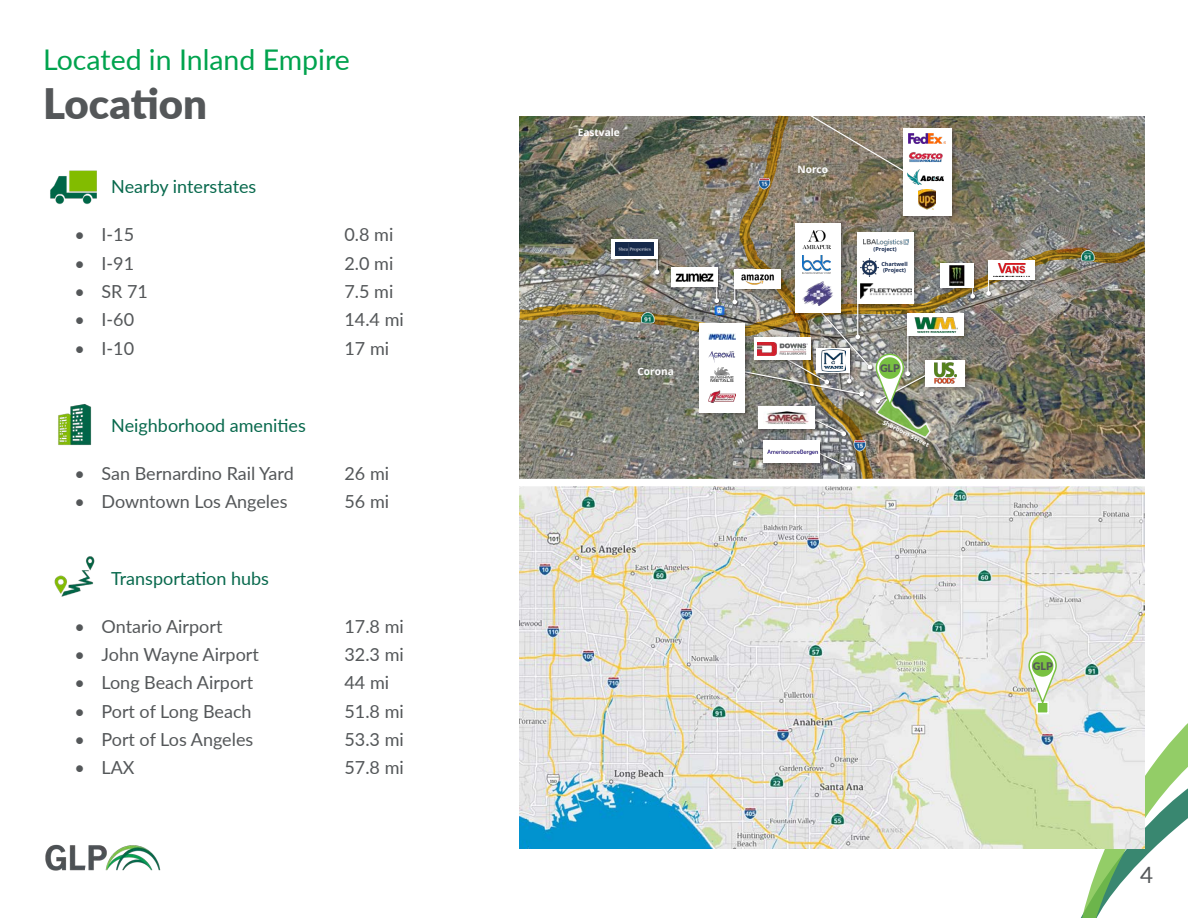
<style>
.page{position:relative;width:1188px;height:918px;background:#fff}
.page>*{position:absolute;margin:0;border:0;box-sizing:border-box;transform-origin:0 0}
.Subheader{font:900 42px "Lato";color:#545759}
.Subheader-2{font:28.5px "Lato";color:#00a34e}
.t1{font:22.5px "Lato";color:#545759}
.t2{font:18px "Lato";color:#545759}
.Subheader-3{font:18px "Lato";color:#08694d}
.Subheader-4{font:900 10.5px "Lato";color:#545759}
.Subheader-5{font:700 10.2px "Open Sans";color:#fff}
.Subheader-6{font:700 6.3px "Open Sans";color:#fff}
.Subheader-7{font:700 5.4px "Open Sans";color:#13264c}
</style>
<div class="page">
<svg style="left:1081px;top:723px;width:107px;height:195px"></svg>
<img style="left:45px;top:844px;width:116px;height:27px">
<img style="left:520px;top:486px;width:625px;height:362px">
<img style="left:520px;top:116px;width:625px;height:363px">
<img style="left:738px;top:115px;width:136px;height:364px">
<img style="left:519px;top:240px;width:627px;height:98px">
<div style="left:815px;top:451px;width:38px;height:20px;background:#231f20;opacity:.55"></div>
<svg style="left:814px;top:450px;width:37px;height:20px"></svg>
<div style="left:762px;top:439px;width:64px;height:30px;background:#231f20;opacity:.35"></div>
<div style="left:763px;top:440px;width:57px;height:23px;background:#fff"></div>
<img style="left:767px;top:449px;width:51px;height:7px">
<div style="left:905px;top:312px;width:65px;height:31px;background:#231f20;opacity:.35"></div>
<div style="left:907px;top:314px;width:57px;height:22px;background:#fff"></div>
<img style="left:932px;top:311px;width:26px;height:28px">
<img style="left:757px;top:176px;width:15px;height:15px">
<img style="left:852px;top:440px;width:16px;height:13px">
<img style="left:640px;top:311px;width:16px;height:15px">
<img style="left:1081px;top:249px;width:15px;height:15px">
<div style="left:986px;top:262px;width:7px;height:35px;background:#231f20;opacity:.55"></div>
<hr style="left:988px;top:262px;width:1px;height:31px;background:#fff">
<svg style="left:986px;top:291px;width:5px;height:5px"></svg>
<div style="left:986px;top:259px;width:55px;height:27px;background:#231f20;opacity:.35"></div>
<div style="left:988px;top:261px;width:46px;height:19px;background:#fff"></div>
<img style="left:993px;top:263px;width:36px;height:14px">
<div style="left:970px;top:265px;width:7px;height:35px;background:#231f20;opacity:.55"></div>
<svg style="left:970px;top:294px;width:5px;height:5px"></svg>
<div style="left:938px;top:262px;width:42px;height:32px;background:#231f20;opacity:.35"></div>
<div style="left:940px;top:263px;width:33px;height:25px;background:#fff"></div>
<img style="left:949px;top:265px;width:16px;height:21px">
<div style="left:923px;top:358px;width:48px;height:35px;background:#231f20;opacity:.35"></div>
<div style="left:925px;top:360px;width:40px;height:26px;background:#fff"></div>
<img style="left:934px;top:362px;width:23px;height:22px">
<svg style="left:803px;top:115px;width:104px;height:59px;background:#8f8574"></svg>
<div style="left:855px;top:230px;width:66px;height:80px;background:#231f20;opacity:.35"></div>
<div style="left:857px;top:232px;width:57px;height:71px;background:#fff"></div>
<img style="left:861px;top:284px;width:51px;height:15px">
<img style="left:861px;top:258px;width:18px;height:18px">
<div style="left:793px;top:221px;width:54px;height:98px;background:#231f20;opacity:.35"></div>
<div style="left:795px;top:223px;width:46px;height:89px;background:#fff"></div>
<img style="left:802px;top:230px;width:29px;height:19px">
<img style="left:863px;top:240px;width:45px;height:6px">
<img style="left:802px;top:256px;width:29px;height:18px">
<img style="left:802px;top:281px;width:31px;height:19px">
<div style="left:697px;top:321px;width:54px;height:98px;background:#231f20;opacity:.35"></div>
<div style="left:699px;top:323px;width:45px;height:90px;background:#fff"></div>
<div style="left:901px;top:126px;width:57px;height:96px;background:#231f20;opacity:.35"></div>
<div style="left:903px;top:128px;width:49px;height:88px;background:#fff"></div>
<img style="left:708px;top:334px;width:24px;height:6px">
<img style="left:710px;top:367px;width:22px;height:15px">
<img style="left:708px;top:391px;width:24px;height:11px">
<img style="left:708px;top:351px;width:24px;height:11px">
<div style="left:732px;top:270px;width:7px;height:36px;background:#231f20;opacity:.55"></div>
<hr style="left:734px;top:270px;width:1px;height:32px;background:#fff">
<div style="left:714px;top:269px;width:7px;height:36px;background:#231f20;opacity:.55"></div>
<hr style="left:716px;top:269px;width:1px;height:32px;background:#fff">
<svg style="left:714px;top:298px;width:5px;height:5px"></svg>
<div style="left:655px;top:240px;width:6px;height:36px;background:#231f20;opacity:.55"></div>
<hr style="left:657px;top:240px;width:1px;height:32px;background:#fff">
<svg style="left:655px;top:270px;width:4px;height:4px"></svg>
<div style="left:732px;top:267px;width:55px;height:28px;background:#231f20;opacity:.35"></div>
<div style="left:734px;top:269px;width:46px;height:19px;background:#fff"></div>
<div style="left:669px;top:266px;width:55px;height:28px;background:#231f20;opacity:.35"></div>
<div style="left:671px;top:268px;width:46px;height:19px;background:#fff"></div>
<div style="left:610px;top:237px;width:54px;height:28px;background:#231f20;opacity:.35"></div>
<svg style="left:612px;top:239px;width:46px;height:19px"></svg>
<img style="left:741px;top:274px;width:33px;height:11px">
<img style="left:675px;top:273px;width:39px;height:9px">
<img style="left:616px;top:242px;width:37px;height:13px">
<img style="left:909px;top:133px;width:36px;height:11px">
<img style="left:909px;top:152px;width:34px;height:11px">
<img style="left:908px;top:169px;width:36px;height:16px">
<img style="left:919px;top:190px;width:16px;height:20px">
<div style="left:1036px;top:701px;width:13px;height:13px;background:#79c142;border:2px solid #fff"></div>
<svg style="left:1028px;top:651px;width:30px;height:55px"></svg>
<div style="left:1032px;top:655px;width:21px;height:22px;background:#79c142;border-radius:50%"></div>
<img style="left:732px;top:300px;width:200px;height:140px">
<div style="left:879px;top:357px;width:22px;height:22px;background:#79c142;border-radius:50%"></div>
<img style="left:50px;top:170px;width:47px;height:35px">
<img style="left:58px;top:404px;width:34px;height:41px">
<img style="left:54px;top:556px;width:41px;height:41px">
<p class="Subheader-2" style="left:43px;top:39px;width:308px">Located in Inland Empire</p>
<p class="Subheader" style="left:43px;top:72px;width:166px">Location</p>
<p class="Subheader-3" style="left:111px;top:174px;width:147px">Nearby interstates</p>
<p class="t2" style="left:75px;top:222px;width:61px">• I-15</p>
<p class="t2" style="left:345px;top:222px;width:50px">0.8 mi</p>
<p class="t2" style="left:75px;top:250px;width:61px">• I-91</p>
<p class="t2" style="left:345px;top:250px;width:50px">2.0 mi</p>
<p class="t2" style="left:75px;top:278px;width:75px">• SR 71</p>
<p class="t2" style="left:345px;top:278px;width:50px">7.5 mi</p>
<p class="t2" style="left:75px;top:307px;width:61px">• I-60</p>
<p class="t2" style="left:345px;top:307px;width:61px">14.4 mi</p>
<p class="t2" style="left:75px;top:335px;width:61px">• I-10</p>
<p class="t2" style="left:345px;top:335px;width:46px">17 mi</p>
<p class="Subheader-3" style="left:111px;top:412px;width:196px">Neighborhood amenities</p>
<p class="t2" style="left:75px;top:460px;width:221px">• San Bernardino Rail Yard</p>
<p class="t2" style="left:345px;top:460px;width:46px">26 mi</p>
<p class="t2" style="left:75px;top:488px;width:215px">• Downtown Los Angeles</p>
<p class="t2" style="left:345px;top:488px;width:46px">56 mi</p>
<p class="Subheader-3" style="left:111px;top:565px;width:159px">Transportation hubs</p>
<p class="t2" style="left:75px;top:613px;width:149px">• Ontario Airport</p>
<p class="t2" style="left:345px;top:613px;width:61px">17.8 mi</p>
<p class="t2" style="left:75px;top:641px;width:186px">• John Wayne Airport</p>
<p class="t2" style="left:345px;top:641px;width:61px">32.3 mi</p>
<p class="t2" style="left:75px;top:670px;width:180px">• Long Beach Airport</p>
<p class="t2" style="left:345px;top:670px;width:46px">44 mi</p>
<p class="t2" style="left:75px;top:698px;width:179px">• Port of Long Beach</p>
<p class="t2" style="left:345px;top:698px;width:61px">51.8 mi</p>
<p class="t2" style="left:75px;top:727px;width:180px">• Port of Los Angeles</p>
<p class="t2" style="left:345px;top:727px;width:61px">53.3 mi</p>
<p class="t2" style="left:75px;top:755px;width:62px">• LAX</p>
<p class="t2" style="left:345px;top:755px;width:61px">57.8 mi</p>
<p class="Subheader-5" style="left:578px;top:125px;width:44px">Eastvale</p>
<p class="Subheader-5" style="left:637px;top:364px;width:38px">Corona</p>
<p class="Subheader-5" style="left:797px;top:162px;width:32px">Norco</p>
<p class="Subheader-7" style="left:874px;top:245px;width:25px">(Project)</p>
<p class="Subheader-7" style="left:881px;top:260px;width:28px">Chartwell</p>
<p class="Subheader-7" style="left:883px;top:266px;width:25px">(Project)</p>
<p class="Subheader-4" style="left:880px;top:360px;width:21px">GLP</p>
<p class="Subheader-6" style="left:885px;top:418px;width:53px;rotate:27deg">Sherborn Street</p>
<p class="Subheader-4" style="left:1033px;top:658px;width:21px">GLP</p>
<p class="t1" style="left:1140px;top:859px;width:15px">4</p>
</div>
